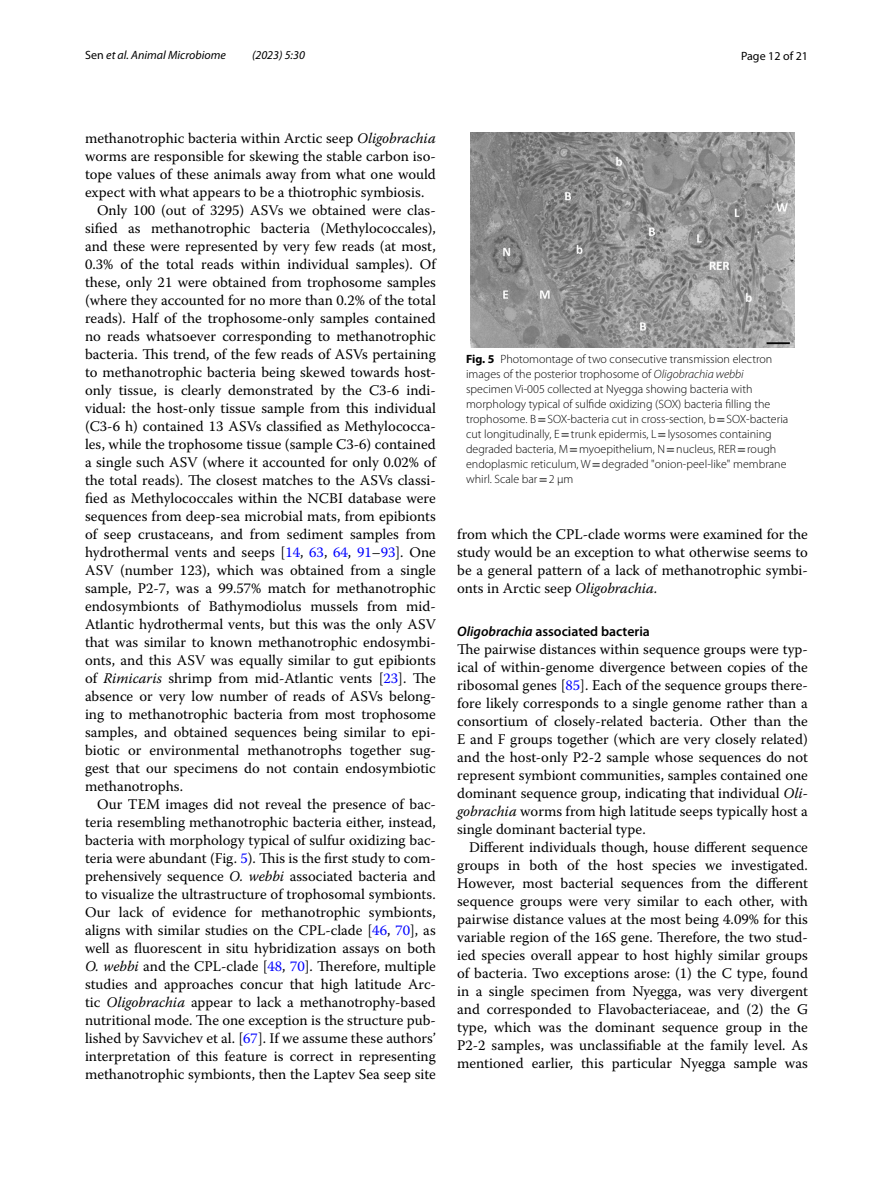
<style>
.page{position:relative;width:893px;height:1187px;background:#fff}
.page>*{position:absolute;margin:0;border:0;box-sizing:border-box;transform-origin:0 0}
.t1{font:14.7px/18px "Warnock Pro";color:#000;text-align:justify}
.t2{font:600 13.8px "Myriad Pro";color:#000}
.t3{font:300 12px/15px "Myriad Pro";color:#000}
.t4{font:italic 12px "Myriad Pro";color:#000}
.t5{font:12px "Myriad Pro";color:#000}
.s1{font-style:normal}
.s2{font-style:italic}
.s3{color:#00f}
.s4{font-weight:700}
.s5{font-family:"STIX";font-weight:400}
</style>
<div class="page">
<img style="left:471px;top:133px;width:323px;height:214px">
<p class="t4" style="left:85px;top:48px;width:142px"><span class="s1">Sen</span> et al. Animal Microbiome</p>
<p class="t4" style="left:252px;top:48px;width:54px">(2023) 5:30</p>
<p class="t5" style="left:741px;top:48px;width:68px">Page 12 of 21</p>
<p class="t1" style="left:85px;top:128px;width:352px">methanotrophic bacteria within Arctic seep <span class="s2">Oligobrachia</span></p>
<p class="t1" style="left:85px;top:146px;width:352px">worms are responsible for skewing the stable carbon iso-</p>
<p class="t1" style="left:85px;top:164px;width:352px">tope values of these animals away from what one would</p>
<p class="t1" style="left:85px;top:182px;width:341px">expect with what appears to be a thiotrophic symbiosis.</p>
<p class="t1" style="left:97px;top:200px;width:340px">Only 100 (out of 3295) ASVs we obtained were clas-</p>
<p class="t1" style="left:85px;top:218px;width:352px">sified as methanotrophic bacteria (Methylococcales),</p>
<p class="t1" style="left:85px;top:236px;width:352px">and these were represented by very few reads (at most,</p>
<p class="t1" style="left:85px;top:254px;width:352px">0.3% of the total reads within individual samples). Of</p>
<p class="t1" style="left:85px;top:272px;width:352px">these, only 21 were obtained from trophosome samples</p>
<p class="t1" style="left:85px;top:290px;width:352px">(where they accounted for no more than 0.2% of the total</p>
<p class="t1" style="left:85px;top:308px;width:352px">reads). Half of the trophosome-only samples contained</p>
<p class="t1" style="left:85px;top:326px;width:352px">no reads whatsoever corresponding to methanotrophic</p>
<p class="t1" style="left:85px;top:344px;width:352px">bacteria. This trend, of the few reads of ASVs pertaining</p>
<p class="t1" style="left:85px;top:362px;width:352px">to methanotrophic bacteria being skewed towards host-</p>
<p class="t1" style="left:85px;top:380px;width:352px">only tissue, is clearly demonstrated by the C3-6 indi-</p>
<p class="t1" style="left:85px;top:398px;width:352px">vidual: the host-only tissue sample from this individual</p>
<p class="t1" style="left:85px;top:416px;width:352px">(C3-6 h) contained 13 ASVs classified as Methylococca-</p>
<p class="t1" style="left:85px;top:434px;width:352px">les, while the trophosome tissue (sample C3-6) contained</p>
<p class="t1" style="left:85px;top:452px;width:352px">a single such ASV (where it accounted for only 0.02% of</p>
<p class="t1" style="left:85px;top:470px;width:352px">the total reads). The closest matches to the ASVs classi-</p>
<p class="t1" style="left:85px;top:488px;width:352px">fied as Methylococcales within the NCBI database were</p>
<p class="t1" style="left:85px;top:506px;width:352px">sequences from deep-sea microbial mats, from epibionts</p>
<p class="t1" style="left:85px;top:524px;width:352px">of seep crustaceans, and from sediment samples from</p>
<p class="t1" style="left:85px;top:542px;width:352px">hydrothermal vents and seeps [<span class="s3">14</span>, <span class="s3">63</span>, <span class="s3">64</span>, <span class="s3">91</span>–<span class="s3">93</span>]. One</p>
<p class="t1" style="left:85px;top:560px;width:352px">ASV (number 123), which was obtained from a single</p>
<p class="t1" style="left:85px;top:578px;width:352px">sample, P2-7, was a 99.57% match for methanotrophic</p>
<p class="t1" style="left:85px;top:596px;width:352px">endosymbionts of Bathymodiolus mussels from mid-</p>
<p class="t1" style="left:85px;top:614px;width:352px">Atlantic hydrothermal vents, but this was the only ASV</p>
<p class="t1" style="left:85px;top:632px;width:352px">that was similar to known methanotrophic endosymbi-</p>
<p class="t1" style="left:85px;top:650px;width:352px">onts, and this ASV was equally similar to gut epibionts</p>
<p class="t1" style="left:85px;top:668px;width:352px">of <span class="s2">Rimicaris</span> shrimp from mid-Atlantic vents [<span class="s3">23</span>]. The</p>
<p class="t1" style="left:85px;top:686px;width:352px">absence or very low number of reads of ASVs belong-</p>
<p class="t1" style="left:85px;top:704px;width:352px">ing to methanotrophic bacteria from most trophosome</p>
<p class="t1" style="left:85px;top:722px;width:352px">samples, and obtained sequences being similar to epi-</p>
<p class="t1" style="left:85px;top:740px;width:352px">biotic or environmental methanotrophs together sug-</p>
<p class="t1" style="left:85px;top:758px;width:352px">gest that our specimens do not contain endosymbiotic</p>
<p class="t1" style="left:85px;top:776px;width:100px">methanotrophs.</p>
<p class="t1" style="left:97px;top:794px;width:340px">Our TEM images did not reveal the presence of bac-</p>
<p class="t1" style="left:85px;top:812px;width:352px">teria resembling methanotrophic bacteria either, instead,</p>
<p class="t1" style="left:85px;top:830px;width:352px">bacteria with morphology typical of sulfur oxidizing bac-</p>
<p class="t1" style="left:85px;top:848px;width:352px">teria were abundant (Fig. <span class="s3">5</span>). This is the first study to com-</p>
<p class="t1" style="left:85px;top:866px;width:352px">prehensively sequence <span class="s2">O. webbi</span> associated bacteria and</p>
<p class="t1" style="left:85px;top:884px;width:352px">to visualize the ultrastructure of trophosomal symbionts.</p>
<p class="t1" style="left:85px;top:902px;width:352px">Our lack of evidence for methanotrophic symbionts,</p>
<p class="t1" style="left:85px;top:920px;width:352px">aligns with similar studies on the CPL-clade [<span class="s3">46</span>, <span class="s3">70</span>], as</p>
<p class="t1" style="left:85px;top:938px;width:352px">well as fluorescent in situ hybridization assays on both</p>
<p class="t1" style="left:85px;top:956px;width:352px"><span class="s2">O. webbi</span> and the CPL-clade [<span class="s3">48</span>, <span class="s3">70</span>]. Therefore, multiple</p>
<p class="t1" style="left:85px;top:974px;width:352px">studies and approaches concur that high latitude Arc-</p>
<p class="t1" style="left:85px;top:992px;width:352px">tic <span class="s2">Oligobrachia</span> appear to lack a methanotrophy-based</p>
<p class="t1" style="left:85px;top:1010px;width:352px">nutritional mode. The one exception is the structure pub-</p>
<p class="t1" style="left:85px;top:1028px;width:352px">lished by Savvichev et al. [<span class="s3">67</span>]. If we assume these authors’</p>
<p class="t1" style="left:85px;top:1046px;width:352px">interpretation of this feature is correct in representing</p>
<p class="t1" style="left:85px;top:1064px;width:352px">methanotrophic symbionts, then the Laptev Sea seep site</p>
<p class="t3" style="left:466px;top:351px;width:324px"><span class="s4">Fig. 5</span> Photomontage of two consecutive transmission electron images of the posterior trophosome of <span class="s2">Oligobrachia webbi </span>specimen Vi-005 collected at Nyegga showing bacteria with morphology typical of sulfide oxidizing (SOX) bacteria filling the trophosome. B<span class="s5">=</span>SOX-bacteria cut in cross-section, b<span class="s5">=</span>SOX-bacteria cut longitudinally, E<span class="s5">=</span>trunk epidermis, L<span class="s5">=</span>lysosomes containing degraded bacteria, M<span class="s5">=</span>myoepithelium, N<span class="s5">=</span>nucleus, RER<span class="s5">=</span>rough endoplasmic reticulum, W<span class="s5">=</span>degraded "onion-peel-like" membrane whirl. Scale bar<span class="s5">=</span>2 µm</p>
<p class="t1" style="left:457px;top:525px;width:352px">from which the CPL-clade worms were examined for the study would be an exception to what otherwise seems to be a general pattern of a lack of methanotrophic symbi&shy;onts in Arctic seep <span class="s2">Oligobrachia.</span></p>
<p class="t2" style="left:457px;top:622px;width:194px"><span class="s2">Oligobrachia</span> associated bacteria</p>
<p class="t1" style="left:457px;top:640px;width:352px">The pairwise distances within sequence groups were typ&shy;ical of within-genome divergence between copies of the ribosomal genes [<span class="s3">85</span>]. Each of the sequence groups there&shy;fore likely corresponds to a single genome rather than a consortium of closely-related bacteria. Other than the E and F groups together (which are very closely related) and the host-only P2-2 sample whose sequences do not represent symbiont communities, samples contained one dominant sequence group, indicating that individual <span class="s2">Oli&shy;gobrachia</span> worms from high latitude seeps typically host a single dominant bacterial type.</p>
<p class="t1" style="left:457px;top:838px;width:352px;text-indent:12px">Different individuals though, house different sequence groups in both of the host species we investigated.<br>However, most bacterial sequences from the different sequence groups were very similar to each other, with pairwise distance values at the most being 4.09% for this variable region of the 16S gene. Therefore, the two stud&shy;ied species overall appear to host highly similar groups of bacteria. Two exceptions arose: (1) the C type, found in a single specimen from Nyegga, was very divergent and corresponded to Flavobacteriaceae, and (2) the G type, which was the dominant sequence group in the P2-2 samples, was unclassifiable at the family level. As mentioned earlier, this particular Nyegga sample was</p>
</div>
